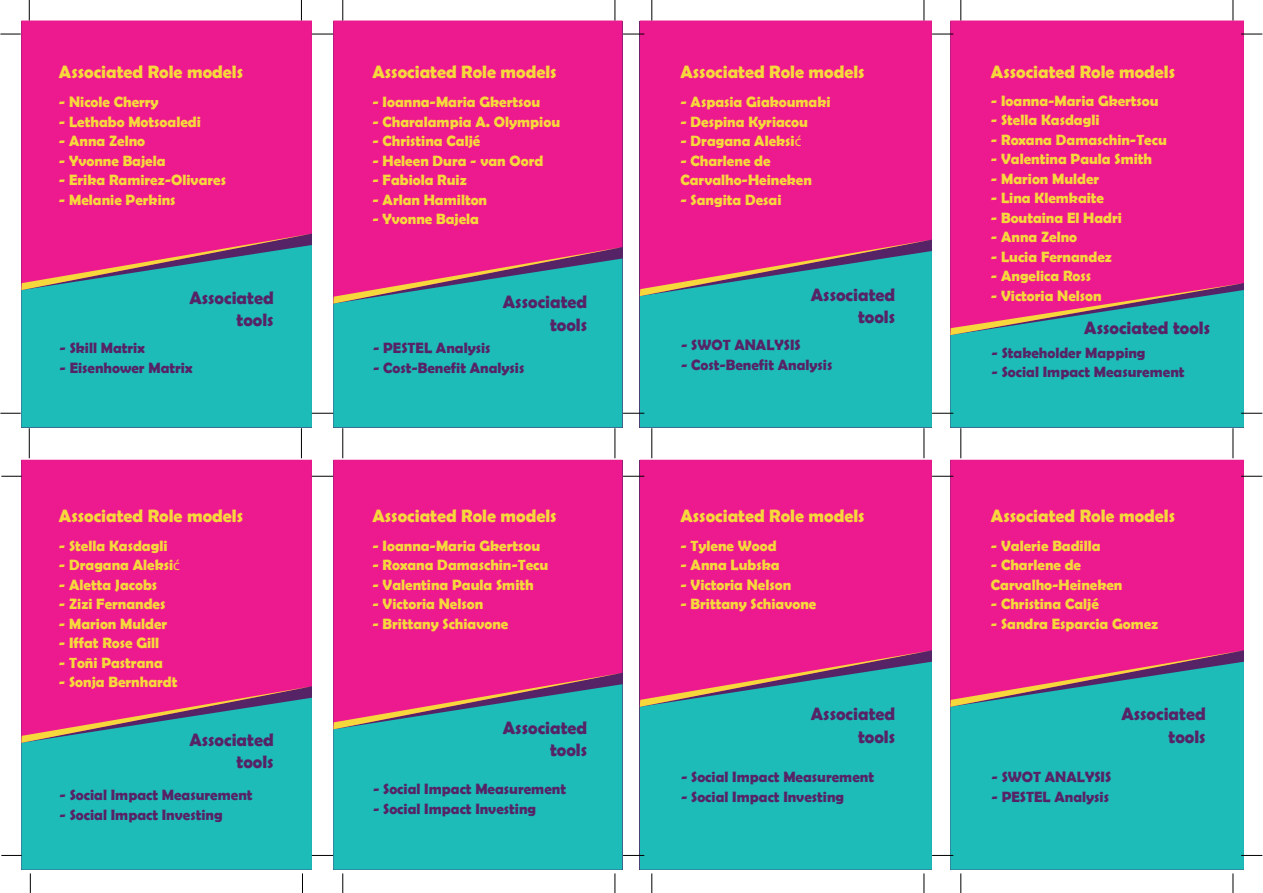
<style>
.page{position:relative;width:1263px;height:893px;background:#fff}
.page>*{position:absolute;margin:0;border:0;box-sizing:border-box;transform-origin:0 0}
.t1{font:700 18px "Berlin Sans FB Demi";color:#f7d83c}
.t2{font:700 18px/22.5px "Berlin Sans FB Demi";color:#562466;text-align:right}
.t3{font:700 15px/19.5px "Berlin Sans FB Demi";color:#f7d83c}
.t4{font:700 15px "Berlin Sans FB Demi";color:#562466}
.s1{font-family:"Myriad Pro";font-weight:400}
</style>
<div class="page">
<div style="left:21px;top:460px;width:291px;height:226px;background:#ed198e"></div>
<div style="left:21px;top:743px;width:291px;height:127px;background:#1dbcb8"></div>
<svg style="left:21px;top:686px;width:291px;height:57px"></svg>
<div style="left:333px;top:460px;width:289px;height:213px;background:#ed198e"></div>
<div style="left:333px;top:729px;width:289px;height:141px;background:#1dbcb8"></div>
<svg style="left:333px;top:673px;width:289px;height:56px"></svg>
<div style="left:640px;top:460px;width:292px;height:190px;background:#ed198e"></div>
<div style="left:640px;top:707px;width:292px;height:163px;background:#1dbcb8"></div>
<svg style="left:640px;top:650px;width:292px;height:57px"></svg>
<div style="left:333px;top:21px;width:289px;height:213px;background:#ed198e"></div>
<div style="left:640px;top:21px;width:292px;height:213px;background:#ed198e"></div>
<div style="left:950px;top:460px;width:294px;height:190px;background:#ed198e"></div>
<div style="left:950px;top:707px;width:294px;height:163px;background:#1dbcb8"></div>
<svg style="left:950px;top:650px;width:294px;height:57px"></svg>
<div style="left:950px;top:21px;width:294px;height:213px;background:#ed198e"></div>
<div style="left:21px;top:21px;width:291px;height:213px;background:#ed198e"></div>
<svg style="left:1233px;top:0;width:1px;height:21px"></svg>
<svg style="left:1241px;top:34px;width:21px;height:1px"></svg>
<hr style="left:1233px;top:428px;width:1px;height:30px;background:#000">
<svg style="left:960px;top:0;width:1px;height:21px"></svg>
<hr style="left:960px;top:428px;width:1px;height:30px;background:#000">
<svg style="left:615px;top:0;width:1px;height:21px"></svg>
<svg style="left:623px;top:34px;width:21px;height:1px"></svg>
<hr style="left:615px;top:428px;width:1px;height:30px;background:#000">
<svg style="left:342px;top:0;width:1px;height:21px"></svg>
<svg style="left:312px;top:34px;width:21px;height:1px"></svg>
<hr style="left:342px;top:428px;width:1px;height:30px;background:#000">
<svg style="left:301px;top:0;width:1px;height:21px"></svg>
<hr style="left:301px;top:428px;width:1px;height:30px;background:#000">
<svg style="left:29px;top:0;width:1px;height:21px"></svg>
<svg style="left:0;top:34px;width:21px;height:1px"></svg>
<hr style="left:29px;top:428px;width:1px;height:30px;background:#000">
<svg style="left:1241px;top:476px;width:21px;height:1px"></svg>
<svg style="left:1241px;top:855px;width:21px;height:1px"></svg>
<svg style="left:1233px;top:873px;width:1px;height:20px"></svg>
<svg style="left:960px;top:873px;width:1px;height:20px"></svg>
<svg style="left:623px;top:476px;width:21px;height:1px"></svg>
<svg style="left:623px;top:855px;width:21px;height:1px"></svg>
<svg style="left:615px;top:873px;width:1px;height:20px"></svg>
<svg style="left:312px;top:476px;width:21px;height:1px"></svg>
<svg style="left:312px;top:855px;width:21px;height:1px"></svg>
<svg style="left:342px;top:873px;width:1px;height:20px"></svg>
<svg style="left:302px;top:873px;width:1px;height:20px"></svg>
<svg style="left:1px;top:476px;width:21px;height:1px"></svg>
<svg style="left:1px;top:855px;width:21px;height:1px"></svg>
<svg style="left:30px;top:873px;width:1px;height:20px"></svg>
<svg style="left:924px;top:0;width:1px;height:21px"></svg>
<svg style="left:932px;top:34px;width:21px;height:1px"></svg>
<svg style="left:0;top:234px;width:1262px;height:193px"></svg>
<hr style="left:924px;top:428px;width:1px;height:30px;background:#000">
<svg style="left:651px;top:0;width:1px;height:21px"></svg>
<hr style="left:651px;top:428px;width:1px;height:30px;background:#000">
<svg style="left:932px;top:476px;width:21px;height:1px"></svg>
<svg style="left:932px;top:855px;width:21px;height:1px"></svg>
<svg style="left:924px;top:873px;width:1px;height:20px"></svg>
<svg style="left:651px;top:873px;width:1px;height:20px"></svg>
<p class="t1" style="left:59px;top:62px;width:186px">Associated Role models</p>
<p class="t3" style="left:59px;top:92px;width:101px">- Nicole Cherry</p>
<p class="t3" style="left:59px;top:112px;width:143px">- Lethabo Motsoaledi</p>
<p class="t3" style="left:59px;top:131px;width:88px">- Anna Zelno</p>
<p class="t3" style="left:59px;top:151px;width:108px">- Yvonne Bajela</p>
<p class="t3" style="left:59px;top:170px;width:169px">- Erika Ramirez-Olivares</p>
<p class="t3" style="left:59px;top:190px;width:118px">- Melanie Perkins</p>
<p class="t2" style="left:189px;top:286px;width:86px">Associated tools</p>
<p class="t1" style="left:372px;top:62px;width:186px">Associated Role models</p>
<p class="t3" style="left:372px;top:92px;width:169px">- Ioanna-Maria Gkertsou</p>
<p class="t3" style="left:372px;top:112px;width:189px">- Charalampia A. Olympiou</p>
<p class="t3" style="left:372px;top:131px;width:109px">- Christina Caljé</p>
<p class="t3" style="left:372px;top:151px;width:172px">- Heleen Dura - van Oord</p>
<p class="t3" style="left:372px;top:170px;width:96px">- Fabiola Ruiz</p>
<p class="t3" style="left:372px;top:190px;width:116px">- Arlan Hamilton</p>
<p class="t3" style="left:372px;top:209px;width:108px">- Yvonne Bajela</p>
<p class="t2" style="left:503px;top:290px;width:86px">Associated tools</p>
<p class="t1" style="left:680px;top:62px;width:186px">Associated Role models</p>
<p class="t3" style="left:680px;top:92px;width:152px">- Aspasia Giakoumaki</p>
<p class="t3" style="left:680px;top:112px;width:129px">- Despina Kyriacou</p>
<p class="t3" style="left:680px;top:131px;width:122px">- Dragana Aleksi<span class="s1">ć</span></p>
<p class="t3" style="left:680px;top:151px;width:133px">- Charlene de<br>Carvalho-Heineken</p>
<p class="t3" style="left:680px;top:190px;width:103px">- Sangita Desai</p>
<p class="t2" style="left:811px;top:283px;width:86px">Associated tools</p>
<p class="t1" style="left:991px;top:62px;width:186px">Associated Role models</p>
<p class="t3" style="left:991px;top:91px;width:169px">- Ioanna-Maria Gkertsou</p>
<p class="t3" style="left:991px;top:110px;width:110px">- Stella Kasdagli</p>
<p class="t3" style="left:991px;top:130px;width:177px">- Roxana Damaschin-Tecu</p>
<p class="t3" style="left:991px;top:149px;width:163px">- Valentina Paula Smith</p>
<p class="t3" style="left:991px;top:169px;width:110px">- Marion Mulder</p>
<p class="t3" style="left:991px;top:188px;width:115px">- Lina Klemkaite</p>
<p class="t3" style="left:991px;top:208px;width:132px">- Boutaina El Hadri</p>
<p class="t3" style="left:991px;top:227px;width:88px">- Anna Zelno</p>
<p class="t3" style="left:991px;top:247px;width:122px">- Lucia Fernandez</p>
<p class="t3" style="left:991px;top:266px;width:102px">- Angelica Ross</p>
<p class="t3" style="left:991px;top:286px;width:112px">- Victoria Nelson</p>
<p class="t2" style="left:1084px;top:316px;width:127px">Associated tools</p>
<p class="t4" style="left:60px;top:340px;width:87px">- Skill Matrix</p>
<p class="t4" style="left:60px;top:359px;width:134px">- Eisenhower Matrix</p>
<p class="t4" style="left:373px;top:340px;width:119px">- PESTEL Analysis</p>
<p class="t4" style="left:373px;top:359px;width:153px">- Cost-Benefit Analysis</p>
<p class="t4" style="left:681px;top:337px;width:121px">- SWOT ANALYSIS</p>
<p class="t4" style="left:681px;top:356px;width:153px">- Cost-Benefit Analysis</p>
<p class="t4" style="left:991px;top:344px;width:155px">- Stakeholder Mapping</p>
<p class="t4" style="left:991px;top:364px;width:195px">- Social Impact Measurement</p>
<p class="t1" style="left:59px;top:505px;width:186px">Associated Role models</p>
<p class="t3" style="left:59px;top:536px;width:110px">- Stella Kasdagli</p>
<p class="t3" style="left:59px;top:555px;width:122px">- Dragana Aleksi<span class="s1">ć</span></p>
<p class="t3" style="left:59px;top:575px;width:100px">- Aletta Jacobs</p>
<p class="t3" style="left:59px;top:594px;width:108px">- Zizi Fernandes</p>
<p class="t3" style="left:59px;top:614px;width:110px">- Marion Mulder</p>
<p class="t3" style="left:59px;top:633px;width:102px">- Iffat Rose Gill</p>
<p class="t3" style="left:59px;top:653px;width:105px">- Toñi Pastrana</p>
<p class="t3" style="left:59px;top:672px;width:120px">- Sonja Bernhardt</p>
<p class="t1" style="left:372px;top:505px;width:186px">Associated Role models</p>
<p class="t3" style="left:372px;top:536px;width:169px">- Ioanna-Maria Gkertsou</p>
<p class="t3" style="left:372px;top:555px;width:177px">- Roxana Damaschin-Tecu</p>
<p class="t3" style="left:372px;top:575px;width:163px">- Valentina Paula Smith</p>
<p class="t3" style="left:372px;top:594px;width:112px">- Victoria Nelson</p>
<p class="t3" style="left:372px;top:614px;width:137px">- Brittany Schiavone</p>
<p class="t1" style="left:680px;top:505px;width:186px">Associated Role models</p>
<p class="t3" style="left:680px;top:536px;width:98px">- Tylene Wood</p>
<p class="t3" style="left:680px;top:555px;width:101px">- Anna Lubska</p>
<p class="t3" style="left:680px;top:575px;width:112px">- Victoria Nelson</p>
<p class="t3" style="left:680px;top:594px;width:137px">- Brittany Schiavone</p>
<p class="t1" style="left:991px;top:505px;width:186px">Associated Role models</p>
<p class="t3" style="left:991px;top:536px;width:111px">- Valerie Badilla</p>
<p class="t3" style="left:991px;top:555px;width:133px">- Charlene de<br>Carvalho-Heineken</p>
<p class="t3" style="left:991px;top:594px;width:109px">- Christina Caljé</p>
<p class="t3" style="left:991px;top:614px;width:169px">- Sandra Esparcia Gomez</p>
<p class="t2" style="left:189px;top:728px;width:86px">Associated tools</p>
<p class="t2" style="left:503px;top:716px;width:86px">Associated tools</p>
<p class="t2" style="left:811px;top:703px;width:86px">Associated tools</p>
<p class="t2" style="left:1121px;top:703px;width:86px">Associated tools</p>
<p class="t4" style="left:60px;top:786px;width:195px">- Social Impact Measurement</p>
<p class="t4" style="left:60px;top:806px;width:165px">- Social Impact Investing</p>
<p class="t4" style="left:373px;top:780px;width:195px">- Social Impact Measurement</p>
<p class="t4" style="left:373px;top:800px;width:165px">- Social Impact Investing</p>
<p class="t4" style="left:681px;top:768px;width:195px">- Social Impact Measurement</p>
<p class="t4" style="left:681px;top:788px;width:165px">- Social Impact Investing</p>
<p class="t4" style="left:991px;top:768px;width:121px">- SWOT ANALYSIS</p>
<p class="t4" style="left:991px;top:788px;width:119px">- PESTEL Analysis</p>
</div>
